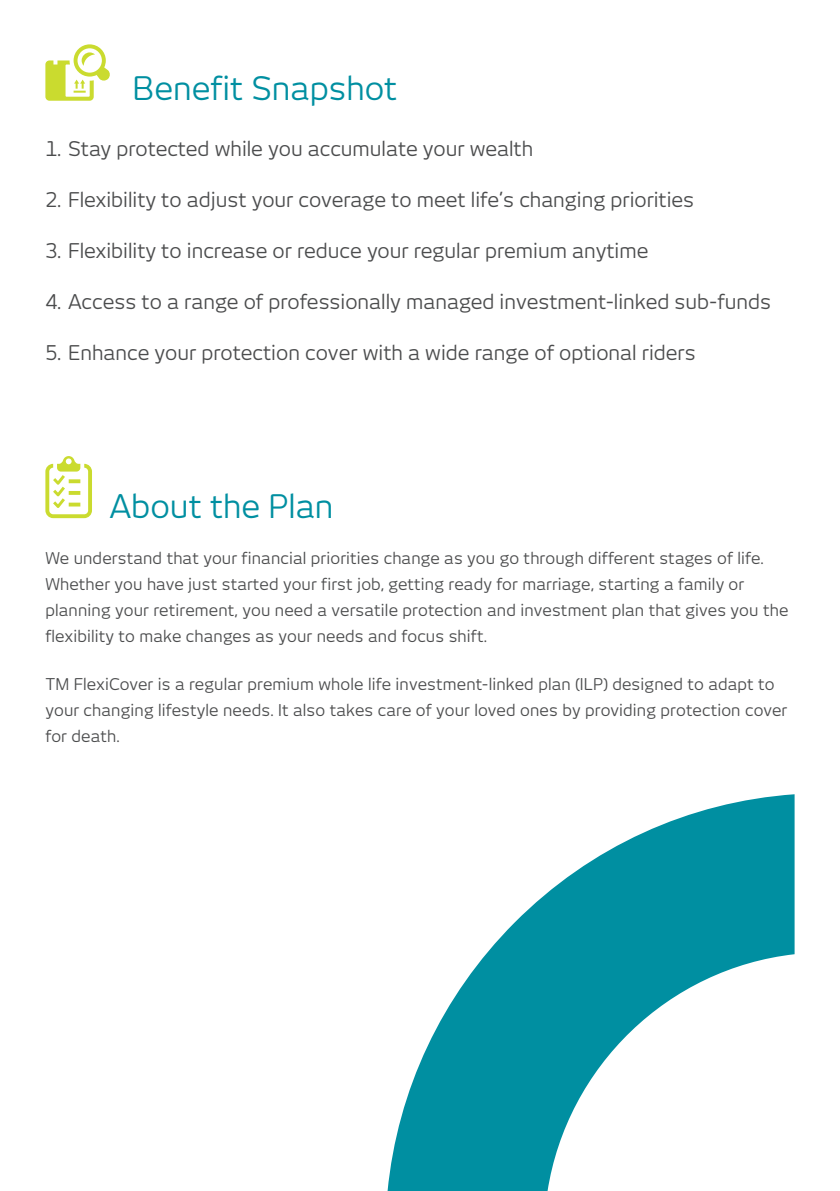
<style>
.page{position:relative;width:840px;height:1191px;background:#fff}
.page>*{position:absolute;margin:0;border:0;box-sizing:border-box;transform-origin:0 0}
.t1{font:32px "New June";color:#008fa1}
.t2{font:20px "New June";color:#4b4c4d}
.t3{font:16px/26px "New June";letter-spacing:.01em;color:#4b4c4d}
</style>
<div class="page">
<svg style="left:45px;top:44px;width:65px;height:57px"></svg>
<svg style="left:387px;top:794px;width:407px;height:396px"></svg>
<svg style="left:45px;top:456px;width:47px;height:62px"></svg>
<h1 class="t1" style="left:133px;top:70px;width:266px">Benefit Snapshot</h1>
<p class="t2" style="left:45px;top:137px;width:489px">1. Stay protected while you accumulate your wealth</p>
<p class="t2" style="left:45px;top:188px;width:650px">2. Flexibility to adjust your coverage to meet life’s changing priorities</p>
<p class="t2" style="left:45px;top:239px;width:604px">3. Flexibility to increase or reduce your regular premium anytime</p>
<p class="t2" style="left:45px;top:290px;width:726px">4. Access to a range of professionally managed investment-linked sub-funds</p>
<p class="t2" style="left:45px;top:341px;width:651px">5. Enhance your protection cover with a wide range of optional riders</p>
<h1 class="t1" style="left:109px;top:487px;width:225px">About the Plan</h1>
<p class="t3" style="left:45px;top:544px;width:744px">We understand that your financial priorities change as you go through different stages of life.<br>Whether you have just started your first job, getting ready for marriage, starting a family or planning your retirement, you need a versatile protection and investment plan that gives you the flexibility to make changes as your needs and focus shift.</p>
<p class="t3" style="left:45px;top:671px;width:743px">TM FlexiCover is a regular premium whole life investment-linked plan (ILP) designed to adapt to your changing lifestyle needs. It also takes care of your loved ones by providing protection cover for death.</p>
</div>
